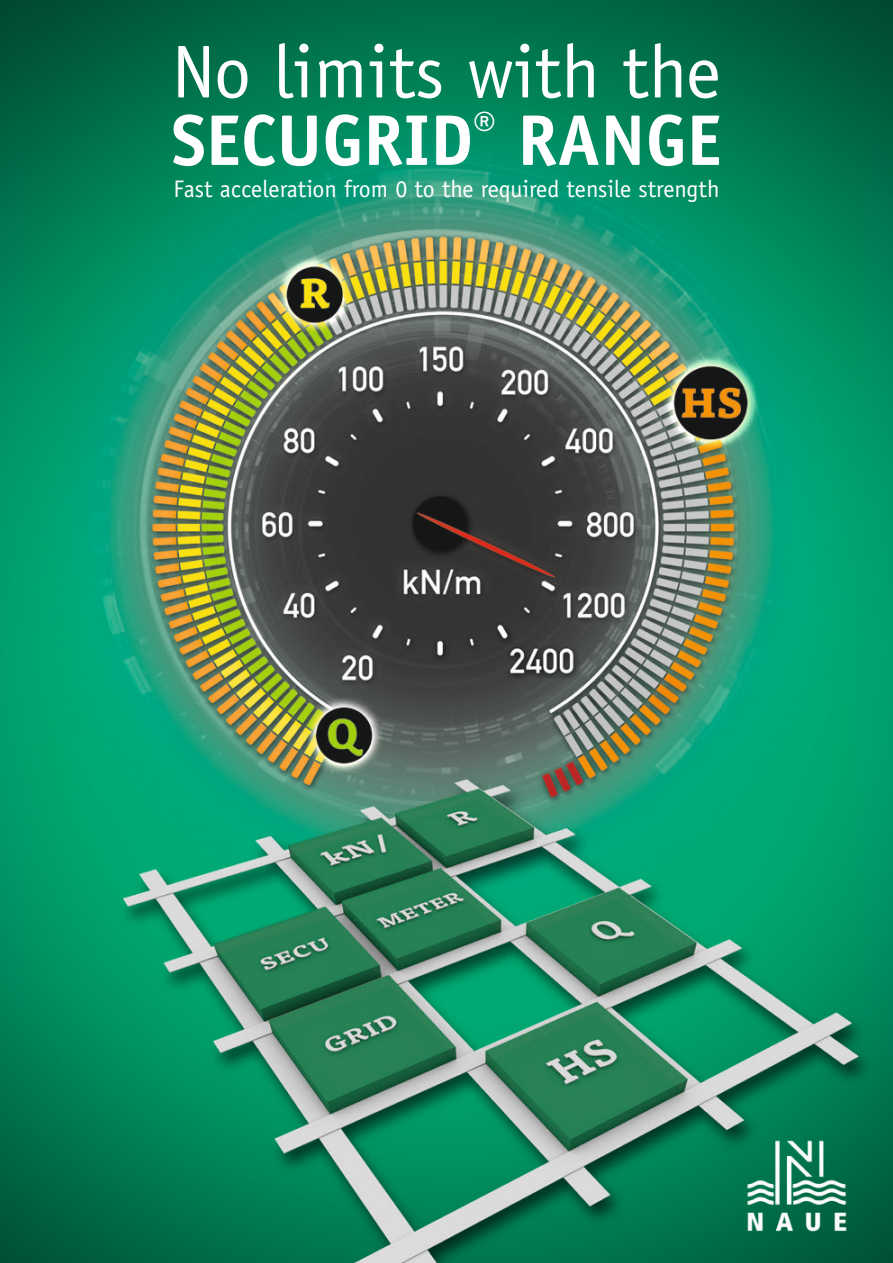
<style>
.page{position:relative;width:893px;height:1263px;background:#fff}
.page>*{position:absolute;margin:0;border:0;box-sizing:border-box;transform-origin:0 0}
.t1{font:75px "Officina Sans Std";color:#fff}
.t2{font:700 72px "Officina Sans Std";color:#fff}
.t3{font:24px "Officina Sans Std";color:#fff}
</style>
<div class="page">
<img style="left:0;top:0;width:893px;height:1263px">
<h1 class="t1" style="left:172px;top:28px;width:550px">No limits with the</h1>
<h2 class="t2" style="left:171px;top:95px;width:552px">SECUGRID<sup>®</sup> RANGE</h2>
<p class="t3" style="left:173px;top:175px;width:547px">Fast acceleration from 0 to the required tensile strength</p>
</div>
